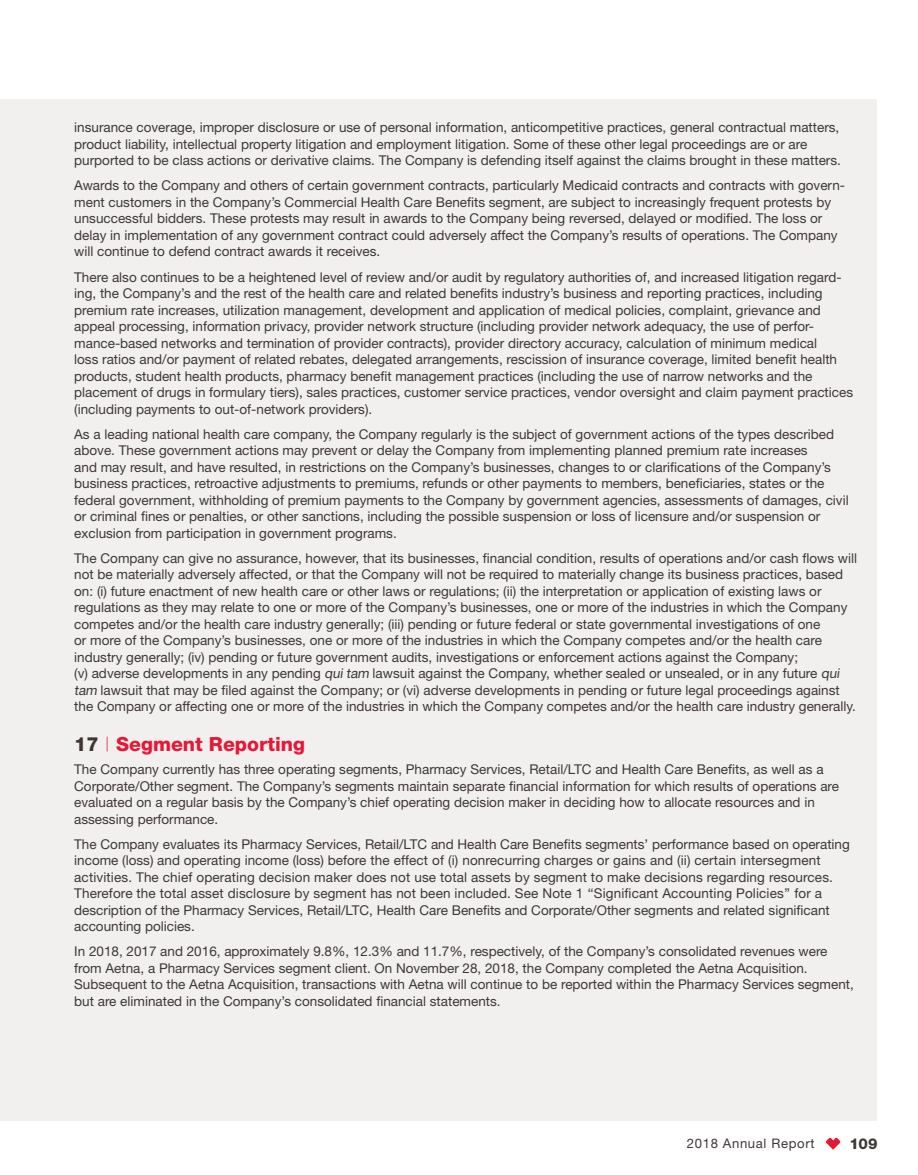
<style>
.page{position:relative;width:918px;height:1175px;background:#fff}
.page>*{position:absolute;margin:0;border:0;box-sizing:border-box;transform-origin:0 0}
.Fin_Header_A_18{font:800 19.5px "Helvetica Neue";color:#e51836}
.t1{font:800 15px "Helvetica Neue";color:#3e3835}
.Fin_Body_18{font:13.5px/16.5px "Helvetica Neue";color:#3e3835}
.t2{font:13.2px "Helvetica Neue";letter-spacing:.05em;color:#3e3835}
.s1{color:#403330}
.s2{font-weight:100}
</style>
<div class="page">
<div style="left:0;top:99px;width:878px;height:1021px;background:#f2efef"></div>
<svg style="left:826px;top:1137px;width:14px;height:12px"></svg>
<p class="Fin_Body_18" style="left:74px;top:119px;width:768px">insurance coverage, improper disclosure or use of personal information, anticompetitive practices, general contractual matters, product liability, intellectual property litigation and employment litigation. Some of these other legal proceedings are or are purported to be class actions or derivative claims. The Company is defending itself against the claims brought in these matters.</p>
<p class="Fin_Body_18" style="left:74px;top:177px;width:772px">Awards to the Company and others of certain government contracts, particularly Medicaid contracts and contracts with govern&shy;ment customers in the Company’s Commercial Health Care Benefits segment, are subject to increasingly frequent protests by unsuccessful bidders. These protests may result in awards to the Company being reversed, delayed or modified. The loss or delay in implementation of any government contract could adversely affect the Company’s results of operations. The Company will continue to defend contract awards it receives.</p>
<p class="Fin_Body_18" style="left:74px;top:268px;width:780px">There also continues to be a heightened level of review and/or audit by regulatory authorities of, and increased litigation regard&shy;ing, the Company’s and the rest of the health care and related benefits industry’s business and reporting practices, including premium rate increases, utilization management, development and application of medical policies, complaint, grievance and appeal processing, information privacy, provider network structure (including provider network adequacy, the use of perfor&shy;mance-based networks and termination of provider contracts), provider directory accuracy, calculation of minimum medical<br>loss ratios and/or payment of related rebates, delegated arrangements, rescission of insurance coverage, limited benefit health products, student health products, pharmacy benefit management practices (including the use of narrow networks and the placement of drugs in formulary tiers), sales practices, customer service practices, vendor oversight and claim payment practices (including payments to out-of-network providers).</p>
<p class="Fin_Body_18" style="left:74px;top:425px;width:776px">As a leading national health care company, the Company regularly is the subject of government actions of the types described above. These government actions may prevent or delay the Company from implementing planned premium rate increases<br>and may result, and have resulted, in restrictions on the Company’s businesses, changes to or clarifications of the Company’s business practices, retroactive adjustments to premiums, refunds or other payments to members, beneficiaries, states or the federal government, withholding of premium payments to the Company by government agencies, assessments of damages, civil or criminal fines or penalties, or other sanctions, including the possible suspension or loss of licensure and/or suspension or exclusion from participation in government programs.</p>
<p class="Fin_Body_18" style="left:74px;top:549px;width:784px">The Company can give no assurance, however, that its businesses, financial condition, results of operations and/or cash flows will not be materially adversely affected, or that the Company will not be required to materially change its business practices, based on: (i) future enactment of new health care or other laws or regulations; (ii) the interpretation or application of existing laws or regulations as they may relate to one or more of the Company’s businesses, one or more of the industries in which the Company competes and/or the health care industry generally; (iii) pending or future federal or state governmental investigations of one<br>or more of the Company’s businesses, one or more of the industries in which the Company competes and/or the health care industry generally; (iv) pending or future government audits, investigations or enforcement actions against the Company;<br>(v) adverse developments in any pending qui tam lawsuit against the Company, whether sealed or unsealed, or in any future qui tam lawsuit that may be filed against the Company; or (vi) adverse developments in pending or future legal proceedings against the Company or affecting one or more of the industries in which the Company competes and/or the health care industry generally.</p>
<p class="Fin_Header_A_18" style="left:74px;top:732px;width:232px"><span class="s1">17</span> <span class="s2">|</span> Segment Reporting</p>
<p class="Fin_Body_18" style="left:74px;top:761px;width:766px">The Company currently has three operating segments, Pharmacy Services, Retail/LTC and Health Care Benefits, as well as a Corporate/Other segment. The Company’s segments maintain separate financial information for which results of operations are evaluated on a regular basis by the Company’s chief operating decision maker in deciding how to allocate resources and in assessing performance.</p>
<p class="Fin_Body_18" style="left:74px;top:835px;width:777px">The Company evaluates its Pharmacy Services, Retail/LTC and Health Care Benefits segments’ performance based on operating income (loss) and operating income (loss) before the effect of (i) nonrecurring charges or gains and (ii) certain intersegment activities. The chief operating decision maker does not use total assets by segment to make decisions regarding resources.<br>Therefore the total asset disclosure by segment has not been included. See Note 1 ‘‘Significant Accounting Policies’’ for a description of the Pharmacy Services, Retail/LTC, Health Care Benefits and Corporate/Other segments and related significant accounting policies.</p>
<p class="Fin_Body_18" style="left:74px;top:943px;width:781px">In 2018, 2017 and 2016, approximately 9.8%, 12.3% and 11.7%, respectively, of the Company’s consolidated revenues were from Aetna, a Pharmacy Services segment client. On November 28, 2018, the Company completed the Aetna Acquisition.<br>Subsequent to the Aetna Acquisition, transactions with Aetna will continue to be reported within the Pharmacy Services segment, but are eliminated in the Company’s consolidated financial statements.</p>
<p class="t2" style="left:687px;top:1135px;width:129px">2018 Annual Report</p>
<p class="t1" style="left:850px;top:1134px;width:29px">109</p>
</div>
